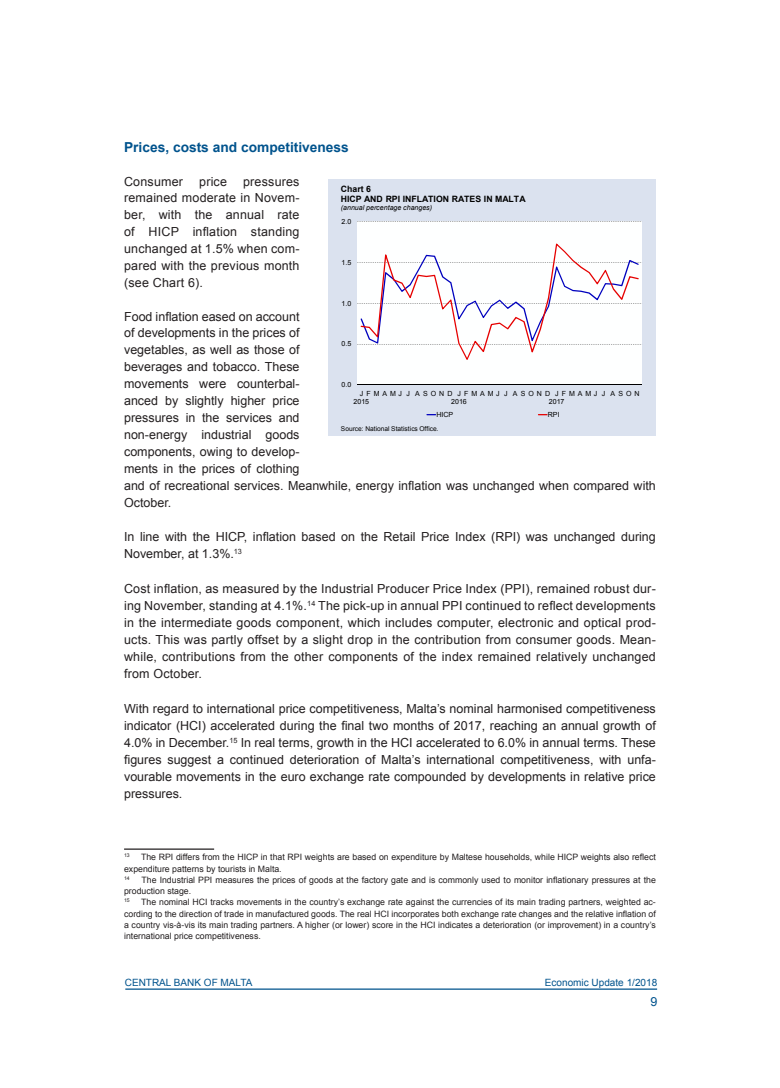
<style>
.page{position:relative;width:780px;height:1088px;background:#fff}
.page>*{position:absolute;margin:0;border:0;box-sizing:border-box;transform-origin:0 0}
.QR_Subhead_Level_1{font:700 13.75px "Arial";color:#00538d}
.QR_Normal_Text{font:12.5px/17px "Arial";color:#231f20;text-align:justify}
.t1{font:12.5px "Arial";color:#00538d}
.t2{font:10px "Arial";color:#00538d}
.QR_Footnote{font:8.75px/11.2px "Arial";color:#231f20}
.t3{font:700 8.75px/10.1px "Arial";color:#000}
.t4{font:7px/8.1px "Arial";letter-spacing:.4em;color:#000}
.t5{font:italic 7px "Arial";letter-spacing:-.005em;color:#000}
.t6{font:6.62px "Arial";color:#000}
.QR_Footnote-2{font:5.12px "Arial";color:#231f20}
</style>
<div class="page">
<hr style="left:125px;top:988px;width:532px;height:2px;background:#00538d">
<hr style="left:124px;top:848px;width:90px;height:2px;background:#231f20">
<div style="left:328px;top:179px;width:328px;height:257px;background:#dbe2ef"></div>
<div style="left:357px;top:222px;width:285px;height:163px;background:#feffff"></div>
<svg style="left:357px;top:221px;width:285px;height:83px"></svg>
<hr style="left:357px;top:384px;width:285px;height:1px;background:#000">
<svg style="left:360px;top:244px;width:278px;height:116px"></svg>
<p class="QR_Subhead_Level_1" style="left:124px;top:138px;width:226px">Prices, costs and competitiveness</p>
<p class="QR_Normal_Text" style="left:124px;top:173px;width:60px">Consumer</p>
<p class="QR_Normal_Text" style="left:199px;top:173px;width:29px">price</p>
<p class="QR_Normal_Text" style="left:124px;top:173px;width:177px;text-indent:119px">pressures remained moderate in Novem&shy;ber, with the annual rate of HICP inflation standing unchanged at 1.5% when com&shy;pared with the previous month (see Chart 6).</p>
<p class="QR_Normal_Text" style="left:124px;top:308px;width:533px;text-align:left">Food inflation eased on account<br>of developments in the prices of<br>vegetables, as well as those of<br>beverages and tobacco. These<br>movements were counterbal-<br>anced by slightly higher price<br>pressures in the services and<br>non-energy industrial goods<br>components, owing to develop-<br>ments in the prices of clothing<br>and of recreational services. Meanwhile, energy inflation was unchanged when compared with October.</p>
<p class="QR_Normal_Text" style="left:124px;top:528px;width:533px">In line with the HICP, inflation based on the Retail Price Index (RPI) was unchanged during<br>November, at 1.3%.<sup>13</sup></p>
<p class="QR_Normal_Text" style="left:124px;top:580px;width:533px">Cost inflation, as measured by the Industrial Producer Price Index (PPI), remained robust dur&shy;ing November, standing at 4.1%.<sup>14</sup> The pick-up in annual PPI continued to reflect developments in the intermediate goods component, which includes computer, electronic and optical prod&shy;ucts. This was partly offset by a slight drop in the contribution from consumer goods. Mean&shy;while, contributions from the other components of the index remained relatively unchanged from October.</p>
<p class="QR_Normal_Text" style="left:124px;top:700px;width:533px">With regard to international price competitiveness, Malta’s nominal harmonised competitiveness indicator (HCI) accelerated during the final two months of 2017, reaching an annual growth of 4.0% in December.<sup>15</sup> In real terms, growth in the HCI accelerated to 6.0% in annual terms. These figures suggest a continued deterioration of Malta’s international competitiveness, with unfa&shy;vourable movements in the euro exchange rate compounded by developments in relative price pressures.</p>
<p class="t3" style="left:341px;top:184px;width:186px">Chart 6<br>HICP AND RPI INFLATION RATES IN MALTA</p>
<p class="t5" style="left:341px;top:203px;width:93px">(annual percentage changes)</p>
<p class="t4" style="left:341px;top:217px;width:11px">2.0</p>
<p class="t4" style="left:341px;top:258px;width:11px">1.5</p>
<p class="t4" style="left:341px;top:299px;width:11px">1.0</p>
<p class="t4" style="left:341px;top:340px;width:11px">0.5</p>
<p class="t4" style="left:341px;top:381px;width:11px">0.0</p>
<p class="t4" style="left:353px;top:389px;width:17px;text-align:center">J<br>2015</p>
<p class="t4" style="left:451px;top:389px;width:17px;text-indent:-85px">FMAMJ J ASOND J<br>2016</p>
<p class="t4" style="left:549px;top:389px;width:17px;text-indent:-85px">FMAMJ J ASOND J<br>2017</p>
<p class="t4" style="left:561px;top:389px;width:79px">FMAMJ J ASON</p>
<p class="t4" style="left:436px;top:410px;width:18px">HICP</p>
<p class="t4" style="left:548px;top:410px;width:13px">RPI</p>
<p class="t6" style="left:341px;top:424px;width:99px">Source: National Statistics Office.</p>
<p class="QR_Footnote-2" style="left:124px;top:852px;width:7px">13</p>
<p class="QR_Footnote" style="left:124px;top:852px;width:533px;text-indent:17px">The RPI differs from the HICP in that RPI weights are based on expenditure by Maltese households, while HICP weights also reflect expenditure patterns by tourists in Malta.</p>
<p class="QR_Footnote-2" style="left:124px;top:875px;width:7px">14</p>
<p class="QR_Footnote" style="left:124px;top:874px;width:533px;text-indent:17px">The Industrial PPI measures the prices of goods at the factory gate and is commonly used to monitor inflationary pressures at the production stage.</p>
<p class="QR_Footnote-2" style="left:124px;top:897px;width:7px">15</p>
<p class="QR_Footnote" style="left:124px;top:897px;width:533px;text-align:justify;text-indent:17px">The nominal HCI tracks movements in the country’s exchange rate against the currencies of its main trading partners, weighted ac&shy;cording to the direction of trade in manufactured goods. The real HCI incorporates both exchange rate changes and the relative inflation of a country vis-à-vis its main trading partners. A higher (or lower) score in the HCI indicates a deterioration (or improvement) in a country’s international price competitiveness.</p>
<p class="t2" style="left:125px;top:975px;width:129px">CENTRAL BANK OF MALTA</p>
<p class="t2" style="left:545px;top:976px;width:114px">Economic Update 1/2018</p>
<p class="t1" style="left:650px;top:993px;width:8px">9</p>
</div>
